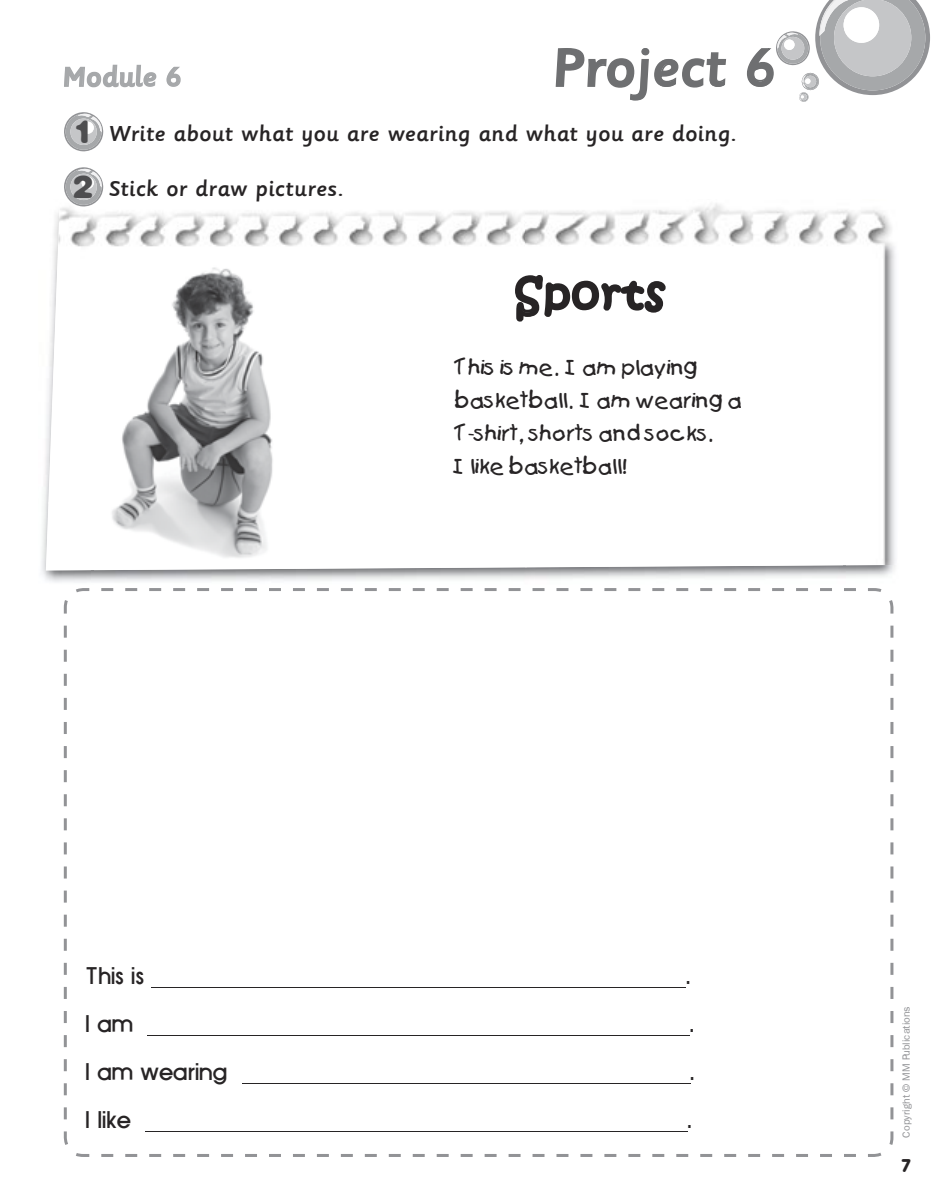
<style>
.page{position:relative;width:936px;height:1191px;background:#fff}
.page>*{position:absolute;margin:0;border:0;box-sizing:border-box;transform-origin:0 0}
.t1{font:500 60px "Sassoon Primary";color:#6e6f71}
.t2{font:43.5px "Kristen ITC";letter-spacing:.05em;color:#272425}
.t3{font:500 30px "Sassoon Primary";color:#a6a8aa}
.t4{font:30px/55.1px "Fat Beans";color:#4e4e50}
.t5{font:500 24px "Sassoon Primary";letter-spacing:.005em;color:#272425}
.t6{font:24px "UB Avant Garde Bold";color:#272425}
.t7{font:21px/33px "Kids Plain";color:#272425}
.t8{font:18px "VAG Rounded BT";color:#272425}
.t9{font:10.5px "F1 Franklin G Book";color:#929396}
</style>
<div class="page">
<svg style="left:166px;top:66px;width:15px;height:21px"></svg>
<svg style="left:555px;top:48px;width:171px;height:53px"></svg>
<svg style="left:746px;top:0;width:184px;height:102px"></svg>
<svg style="left:64px;top:588px;width:829px;height:569px"></svg>
<img style="left:41px;top:456px;width:51px;height:126px">
<img style="left:46px;top:203px;width:852px;height:367px">
<svg style="left:513px;top:273px;width:154px;height:50px"></svg>
<hr style="left:151px;top:986px;width:535px;height:1px;background:#272425">
<hr style="left:148px;top:1034px;width:541px;height:1px;background:#272425">
<hr style="left:242px;top:1082px;width:448px;height:1px;background:#272425">
<hr style="left:145px;top:1130px;width:542px;height:1px;background:#272425">
<img style="left:85px;top:256px;width:221px;height:304px">
<svg style="left:64px;top:64px;width:93px;height:88px"></svg>
<div style="left:81px;top:121px;width:13px;height:13px;background:#fff;border-radius:50%"></div>
<svg style="left:63px;top:167px;width:41px;height:40px"></svg>
<div style="left:81px;top:176px;width:13px;height:13px;background:#fff;border-radius:50%"></div>
<h1 class="t1" style="left:551px;top:35px;width:224px">Project 6</h1>
<p class="t5" style="left:109px;top:120px;width:629px">Write about what you are wearing and what you are doing.</p>
<p class="t5" style="left:109px;top:176px;width:236px">Stick or draw pictures.</p>
<h3 class="t3" style="left:62px;top:61px;width:120px">Module 6</h3>
<h3 class="t4" style="left:73px;top:106px;width:21px">1<br>2</h3>
<h2 class="t2" style="left:514px;top:266px;width:152px">Sports</h2>
<p class="t7" style="left:455px;top:351px;width:288px">This is me. I am playing basketball. I am wearing a<br>T-shirt, shorts and socks.<br>I like basketball!</p>
<p class="t6" style="left:85px;top:964px;width:60px">This is</p>
<p class="t6" style="left:85px;top:1012px;width:49px">I am</p>
<p class="t6" style="left:85px;top:1060px;width:144px">I am wearing</p>
<p class="t6" style="left:85px;top:1108px;width:47px">I like</p>
<p class="t6" style="left:686px;top:964px;width:6px">.</p>
<p class="t6" style="left:689px;top:1012px;width:6px">.</p>
<p class="t6" style="left:690px;top:1060px;width:6px">.</p>
<p class="t6" style="left:687px;top:1108px;width:6px">.</p>
<p class="t9" style="left:900px;top:1137px;width:133px;rotate:-90deg">Copyright © MM Publications</p>
<p class="t8" style="left:901px;top:1154px;width:10px">7</p>
</div>
